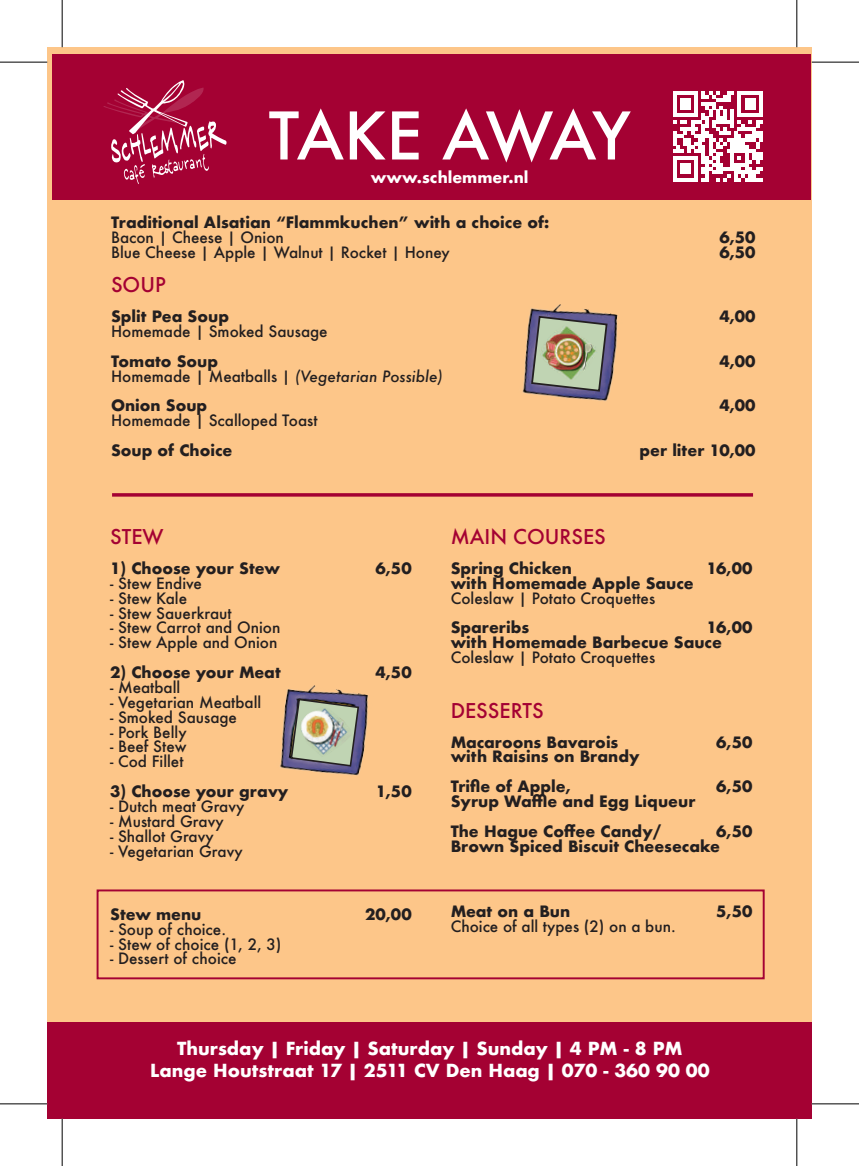
<style>
.page{position:relative;width:859px;height:1166px;background:#fff}
.page>*{position:absolute;margin:0;border:0;box-sizing:border-box;transform-origin:0 0}
.t1{font:500 63.7px "Futura";letter-spacing:-.05em;color:#fff}
.t2{font:500 19.78px "Futura";color:#a40133}
.t3{font:700 17.5px/22.8px "Futura";color:#fff;text-align:center}
.t4{font:500 15.22px "Futura";color:#231f20}
.t5{font:700 15.22px/14.9px "Futura";color:#231f20}
.t6{font:italic 500 15.22px/29.8px "Futura";color:#231f20}
.t7{font:700 15.22px "Futura";color:#fff}
.s1{font-style:normal}
.s2{font-weight:700;font-style:normal}
</style>
<div class="page">
<div style="left:47px;top:47px;width:764px;height:1072px;background:#fdc689"></div>
<div style="left:52px;top:54px;width:758px;height:146px;background:#a40133"></div>
<svg style="left:103px;top:80px;width:124px;height:104px"></svg>
<div style="left:47px;top:1022px;width:764px;height:97px;background:#a40133"></div>
<svg style="left:112px;top:493px;width:641px;height:4px;background:#af1a3e"></svg>
<div style="left:97px;top:889px;width:667px;height:90px;border:2px solid #a40133"></div>
<svg style="left:673px;top:91px;width:89px;height:90px"></svg>
<img style="left:522px;top:304px;width:96px;height:97px">
<svg style="left:530px;top:315px;width:78px;height:78px;background:#6f6f85"></svg>
<img style="left:280px;top:685px;width:88px;height:91px">
<svg style="left:289px;top:698px;width:71px;height:70px;background:#717382"></svg>
<img style="left:300px;top:707px;width:52px;height:50px">
<img style="left:537px;top:324px;width:62px;height:59px">
<hr style="left:0;top:62px;width:47px;height:1px;background:#000">
<hr style="left:811px;top:62px;width:47px;height:1px;background:#000">
<hr style="left:0;top:1104px;width:47px;height:1px;background:#000">
<hr style="left:811px;top:1104px;width:47px;height:1px;background:#000">
<hr style="left:62px;top:0;width:1px;height:47px;background:#000">
<hr style="left:62px;top:1119px;width:1px;height:47px;background:#000">
<hr style="left:796px;top:0;width:1px;height:47px;background:#000">
<hr style="left:796px;top:1119px;width:1px;height:47px;background:#000">
<h1 class="t1" style="left:268px;top:92px;width:363px">TAKE AWAY</h1>
<p class="t7" style="left:371px;top:166px;width:159px">www.schlemmer.nl</p>
<p class="t5" style="left:111px;top:215px;width:439px">Traditional Alsatian “Flammkuchen” with a choice of:</p>
<p class="t4" style="left:111px;top:227px;width:174px">Bacon | Cheese | Onion</p>
<p class="t5" style="left:719px;top:230px;width:38px">6,50</p>
<p class="t4" style="left:111px;top:242px;width:340px">Blue Cheese | Apple | Walnut | Rocket | Honey</p>
<p class="t5" style="left:719px;top:244px;width:38px">6,50</p>
<p class="t2" style="left:111px;top:271px;width:56px">SOUP</p>
<p class="t5" style="left:111px;top:309px;width:119px">Split Pea Soup</p>
<p class="t5" style="left:719px;top:309px;width:38px">4,00</p>
<p class="t4" style="left:111px;top:321px;width:218px">Homemade | Smoked Sausage</p>
<p class="t5" style="left:111px;top:354px;width:109px">Tomato Soup</p>
<p class="t5" style="left:719px;top:354px;width:38px">4,00</p>
<p class="t6" style="left:111px;top:361px;width:333px"><span class="s1">Homemade | Meatballs |</span> (Vegetarian Possible)<br><span class="s2">Onion Soup</span></p>
<p class="t5" style="left:719px;top:398px;width:38px">4,00</p>
<p class="t4" style="left:111px;top:410px;width:208px">Homemade | Scalloped Toast</p>
<p class="t5" style="left:111px;top:443px;width:123px">Soup of Choice</p>
<p class="t5" style="left:639px;top:443px;width:118px">per liter 10,00</p>
<p class="t2" style="left:110px;top:523px;width:55px">STEW</p>
<p class="t5" style="left:110px;top:561px;width:171px">1) Choose your Stew</p>
<p class="t5" style="left:375px;top:561px;width:38px">6,50</p>
<p class="t4" style="left:110px;top:573px;width:93px">- Stew Endive</p>
<p class="t4" style="left:110px;top:588px;width:79px">- Stew Kale</p>
<p class="t4" style="left:110px;top:603px;width:123px">- Stew Sauerkraut</p>
<p class="t4" style="left:110px;top:617px;width:172px">- Stew Carrot and Onion</p>
<p class="t4" style="left:110px;top:632px;width:169px">- Stew Apple and Onion</p>
<p class="t5" style="left:110px;top:665px;width:172px">2) Choose your Meat</p>
<p class="t5" style="left:375px;top:665px;width:38px">4,50</p>
<p class="t4" style="left:110px;top:677px;width:72px">- Meatball</p>
<p class="t4" style="left:110px;top:692px;width:153px">- Vegetarian Meatball</p>
<p class="t4" style="left:110px;top:707px;width:128px">- Smoked Sausage</p>
<p class="t4" style="left:110px;top:722px;width:78px">- Pork Belly</p>
<p class="t4" style="left:110px;top:736px;width:78px">- Beef Stew</p>
<p class="t4" style="left:110px;top:751px;width:75px">- Cod Fillet</p>
<p class="t5" style="left:110px;top:784px;width:180px">3) Choose your gravy</p>
<p class="t5" style="left:376px;top:784px;width:37px">1,50</p>
<p class="t4" style="left:110px;top:796px;width:136px">- Dutch meat Gravy</p>
<p class="t4" style="left:110px;top:811px;width:115px">- Mustard Gravy</p>
<p class="t4" style="left:110px;top:826px;width:105px">- Shallot Gravy</p>
<p class="t4" style="left:110px;top:841px;width:134px">- Vegetarian Gravy</p>
<p class="t5" style="left:110px;top:907px;width:93px">Stew menu</p>
<p class="t5" style="left:365px;top:907px;width:48px">20,00</p>
<p class="t4" style="left:110px;top:919px;width:117px">- Soup of choice.</p>
<p class="t4" style="left:110px;top:933px;width:173px">- Stew of choice (1, 2, 3)</p>
<p class="t4" style="left:110px;top:948px;width:128px">- Dessert of choice</p>
<p class="t2" style="left:450px;top:523px;width:157px">MAIN COURSES</p>
<p class="t5" style="left:450px;top:561px;width:123px">Spring Chicken</p>
<p class="t5" style="left:706px;top:561px;width:47px">16,00</p>
<p class="t5" style="left:450px;top:576px;width:244px">with Homemade Apple Sauce</p>
<p class="t4" style="left:450px;top:588px;width:206px">Coleslaw | Potato Croquettes</p>
<p class="t5" style="left:450px;top:620px;width:80px">Spareribs</p>
<p class="t5" style="left:450px;top:620px;width:303px;text-indent:256px">16,00 with Homemade Barbecue Sauce</p>
<p class="t4" style="left:450px;top:647px;width:206px">Coleslaw | Potato Croquettes</p>
<p class="t2" style="left:450px;top:697px;width:94px">DESSERTS</p>
<p class="t5" style="left:450px;top:734px;width:169px">Macaroons Bavarois</p>
<p class="t5" style="left:716px;top:734px;width:38px">6,50</p>
<p class="t5" style="left:450px;top:742px;width:190px;line-height:29.8px">with Raisins on Brandy<br>Trifle of Apple,</p>
<p class="t5" style="left:716px;top:779px;width:38px">6,50</p>
<p class="t5" style="left:450px;top:786px;width:246px;line-height:29.8px">Syrup Waffle and Egg Liqueur<br>The Hague Coffee Candy/</p>
<p class="t5" style="left:450px;top:824px;width:303px;text-indent:265px">6,50<br>Brown Spiced Biscuit Cheesecake</p>
<p class="t5" style="left:450px;top:904px;width:121px">Meat on a Bun</p>
<p class="t5" style="left:716px;top:904px;width:38px">5,50</p>
<p class="t4" style="left:450px;top:916px;width:226px">Choice of all types (2) on a bun.</p>
<p class="t3" style="left:150px;top:1037px;width:561px">Thursday | Friday | Saturday | Sunday | 4 PM - 8 PM<br>Lange Houtstraat 17 | 2511 CV Den Haag | 070 - 360 90 00</p>
</div>
